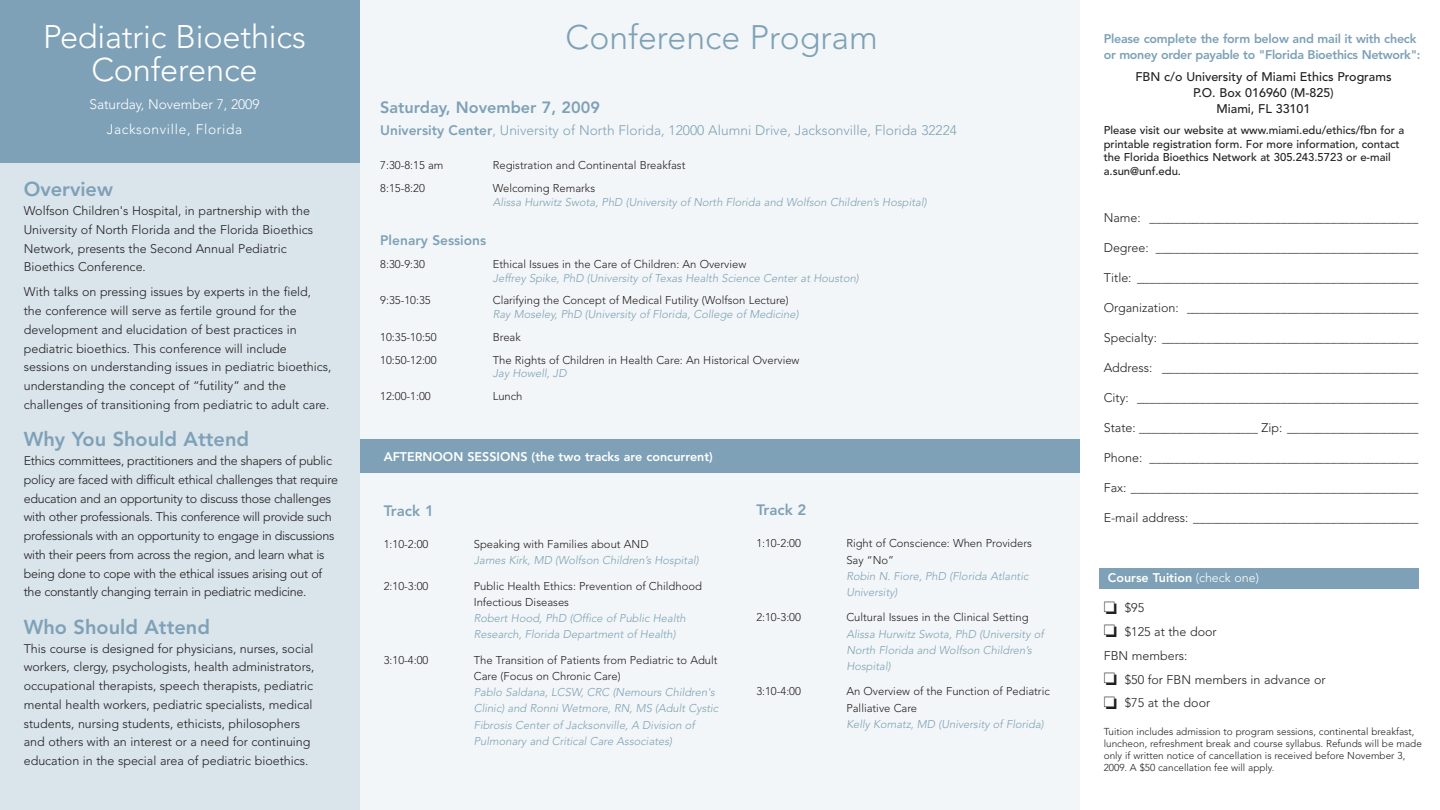
<style>
.page{position:relative;width:1440px;height:810px;background:#fff}
.page>*{position:absolute;margin:0;border:0;box-sizing:border-box;transform-origin:0 0}
.t1{font:300 33.75px "Avenir";color:#7ea1b7}
.t2{font:300 32.5px/33.8px "Avenir";letter-spacing:-.005em;color:#fff;text-align:center}
.t3{font:800 20px "Avenir";color:#7ea1b7}
.t4{font:800 16.25px "Avenir";color:#7ea1b7}
.t5{font:800 15px "Avenir";color:#7ea1b7}
.t6{font:300 13.75px "Avenir";color:#7ea1b7}
.t7{font:300 13.75px/25px "Avenir";letter-spacing:.02em;color:#fff;text-align:center}
.t8{font:800 13.75px "Avenir";color:#7ea1b7}
.t9{font:300 12.5px/18.8px "Avenir";color:#231f20}
.t10{font:300 12.5px/18.8px "Avenir";letter-spacing:-.02em;color:#231f20}
.t11{font:800 12.5px/16.2px "Avenir";letter-spacing:-.025em;color:#7ea1b7}
.t12{font:500 12.5px/15.6px "Avenir";color:#231f20;text-align:center}
.t13{font:800 12.5px "Avenir";color:#fff}
.t14{font:italic 300 11.25px/16.2px "Avenir";color:#7ea1b7}
.t15{font:300 11.25px/16.2px "Avenir";color:#231f20}
.t16{font:500 11.25px/13.8px "Avenir";color:#231f20}
.t17{font:300 10px/12px "Avenir";color:#231f20}
.s1{font-weight:800}
.s2{font-weight:300}
</style>
<div class="page">
<div style="left:360px;top:0;width:720px;height:810px;background:#f3f6f8"></div>
<div style="left:0;top:0;width:360px;height:810px;background:#d9e4eb"></div>
<div style="left:0;top:0;width:360px;height:163px;background:#7ea1b7"></div>
<div style="left:360px;top:439px;width:719px;height:34px;background:#7ea1b7"></div>
<div style="left:1099px;top:568px;width:320px;height:20px;background:#7ea1b7"></div>
<h2 class="t2" style="left:43px;top:22px;width:264px">Pediatric Bioethics<br>Conference</h2>
<p class="t7" style="left:89px;top:93px;width:172px">Saturday, November 7, 2009<br>Jacksonville, Florida</p>
<h3 class="t3" style="left:24px;top:181px;width:91px">Overview</h3>
<p class="t9" style="left:24px;top:202px;width:291px">Wolfson Children's Hospital, in partnership with the University of North Florida and the Florida Bioethics Network, presents the Second Annual Pediatric Bioethics Conference.</p>
<p class="t9" style="left:24px;top:284px;width:309px">With talks on pressing issues by experts in the field, the conference will serve as fertile ground for the development and elucidation of best practices in pediatric bioethics. This conference will include sessions on understanding issues in pediatric bioethics, understanding the concept of “futility” and the challenges of transitioning from pediatric to adult care.</p>
<h3 class="t3" style="left:24px;top:431px;width:227px">Why You Should Attend</h3>
<p class="t10" style="left:24px;top:452px;width:316px">Ethics committees, practitioners and the shapers of public policy are faced with difficult ethical challenges that require education and an opportunity to discuss those challenges with other professionals. This conference will provide such professionals with an opportunity to engage in discussions with their peers from across the region, and learn what is being done to cope with the ethical issues arising out of the constantly changing terrain in pediatric medicine.</p>
<h3 class="t3" style="left:24px;top:619px;width:188px">Who Should Attend</h3>
<p class="t9" style="left:24px;top:640px;width:292px">This course is designed for physicians, nurses, social workers, clergy, psychologists, health administrators, occupational therapists, speech therapists, pediatric mental health workers, pediatric specialists, medical students, nursing students, ethicists, philosophers and others with an interest or a need for continuing education in the special area of pediatric bioethics.</p>
<h1 class="t1" style="left:566px;top:24px;width:314px">Conference Program</h1>
<h3 class="t4" style="left:380px;top:101px;width:221px">Saturday, November 7, 2009</h3>
<p class="t6" style="left:380px;top:124px;width:578px"><span class="s1">University Center</span>, University of North Florida, 12000 Alumni Drive, Jacksonville, Florida 32224</p>
<p class="t15" style="left:380px;top:158px;width:65px">7:30-8:15 am</p>
<p class="t15" style="left:493px;top:158px;width:194px">Registration and Continental Breakfast</p>
<p class="t15" style="left:380px;top:181px;width:46px">8:15-8:20</p>
<p class="t15" style="left:493px;top:181px;width:104px">Welcoming Remarks</p>
<p class="t14" style="left:493px;top:195px;width:435px">Alissa Hurwitz Swota, PhD (University of North Florida and Wolfson Children’s Hospital)</p>
<p class="t8" style="left:380px;top:235px;width:108px">Plenary Sessions</p>
<p class="t15" style="left:380px;top:257px;width:46px">8:30-9:30</p>
<p class="t15" style="left:493px;top:257px;width:255px">Ethical Issues in the Care of Children: An Overview</p>
<p class="t14" style="left:493px;top:271px;width:368px">Jeffrey Spike, PhD (University of Texas Health Science Center at Houston)</p>
<p class="t15" style="left:380px;top:293px;width:52px">9:35-10:35</p>
<p class="t15" style="left:493px;top:293px;width:298px">Clarifying the Concept of Medical Futility (Wolfson Lecture)</p>
<p class="t14" style="left:493px;top:307px;width:307px">Ray Moseley, PhD (University of Florida, College of Medicine)</p>
<p class="t15" style="left:380px;top:330px;width:58px">10:35-10:50</p>
<p class="t15" style="left:493px;top:330px;width:30px">Break</p>
<p class="t15" style="left:380px;top:353px;width:58px">10:50-12:00</p>
<p class="t15" style="left:493px;top:353px;width:308px">The Rights of Children in Health Care: An Historical Overview</p>
<p class="t14" style="left:493px;top:366px;width:75px">Jay Howell, JD</p>
<p class="t15" style="left:380px;top:389px;width:52px">12:00-1:00</p>
<p class="t15" style="left:493px;top:389px;width:31px">Lunch</p>
<p class="t13" style="left:384px;top:451px;width:331px">AFTERNOON SESSIONS (the two tracks are concurrent)</p>
<p class="t5" style="left:384px;top:504px;width:52px">Track 1</p>
<p class="t15" style="left:384px;top:537px;width:46px">1:10-2:00</p>
<p class="t15" style="left:474px;top:537px;width:176px">Speaking with Families about AND</p>
<p class="t14" style="left:474px;top:553px;width:227px">James Kirk, MD (Wolfson Children’s Hospital)</p>
<p class="t15" style="left:384px;top:579px;width:46px">2:10-3:00</p>
<p class="t15" style="left:474px;top:579px;width:230px">Public Health Ethics: Prevention of Childhood<br>Infectious Diseases</p>
<p class="t14" style="left:474px;top:611px;width:214px">Robert Hood, PhD (Office of Public Health<br>Research, Florida Department of Health)</p>
<p class="t15" style="left:384px;top:653px;width:46px">3:10-4:00</p>
<p class="t15" style="left:474px;top:653px;width:245px">The Transition of Patients from Pediatric to Adult<br>Care (Focus on Chronic Care)</p>
<p class="t14" style="left:474px;top:685px;width:246px">Pablo Saldana, LCSW, CRC (Nemours Children's Clinic) and Ronni Wetmore, RN, MS (Adult Cystic Fibrosis Center of Jacksonville, A Division of Pulmonary and Critical Care Associates)</p>
<p class="t5" style="left:756px;top:504px;width:52px">Track 2</p>
<p class="t15" style="left:756px;top:536px;width:46px">1:10-2:00</p>
<p class="t15" style="left:846px;top:536px;width:187px">Right of Conscience: When Providers<br>Say “No”</p>
<p class="t14" style="left:846px;top:569px;width:184px">Robin N. Fiore, PhD (Florida Atlantic<br>University)</p>
<p class="t15" style="left:756px;top:610px;width:46px">2:10-3:00</p>
<p class="t15" style="left:846px;top:610px;width:184px">Cultural Issues in the Clinical Setting</p>
<p class="t14" style="left:846px;top:627px;width:199px">Alissa Hurwitz Swota, PhD (University of<br>North Florida and Wolfson Children’s<br>Hospital)</p>
<p class="t15" style="left:756px;top:684px;width:46px">3:10-4:00</p>
<p class="t15" style="left:846px;top:684px;width:205px">An Overview of the Function of Pediatric<br>Palliative Care</p>
<p class="t14" style="left:846px;top:717px;width:199px">Kelly Komatz, MD (University of Florida)</p>
<p class="t11" style="left:1104px;top:31px;width:318px">Please complete the form below and mail it with check or money order payable to "Florida Bioethics Network":</p>
<p class="t12" style="left:1135px;top:70px;width:258px">FBN c/o University of Miami Ethics Programs<br>P.O. Box 016960 (M-825)<br>Miami, FL 33101</p>
<p class="t16" style="left:1104px;top:124px;width:302px">Please visit our website at www.miami.edu/ethics/fbn for a printable registration form. For more information, contact the Florida Bioethics Network at 305.243.5723 or e-mail a.sun@unf.edu.</p>
<p class="t9" style="left:1104px;top:209px;width:316px">Name: ___________________________________________</p>
<p class="t9" style="left:1104px;top:239px;width:316px">Degree: __________________________________________</p>
<p class="t9" style="left:1104px;top:269px;width:316px">Title: _____________________________________________</p>
<p class="t9" style="left:1104px;top:299px;width:316px">Organization: _____________________________________</p>
<p class="t9" style="left:1104px;top:329px;width:316px">Specialty: _________________________________________</p>
<p class="t9" style="left:1104px;top:359px;width:316px">Address: _________________________________________</p>
<p class="t9" style="left:1104px;top:389px;width:316px">City: _____________________________________________</p>
<p class="t9" style="left:1104px;top:419px;width:316px">State: ___________________ Zip: _____________________</p>
<p class="t9" style="left:1104px;top:449px;width:316px">Phone: ___________________________________________</p>
<p class="t9" style="left:1104px;top:479px;width:316px">Fax: ______________________________________________</p>
<p class="t9" style="left:1104px;top:509px;width:316px">E-mail address: ____________________________________</p>
<p class="t13" style="left:1108px;top:573px;width:153px">Course Tuition <span class="s2">(check one)</span></p>
<p class="t9" style="left:1104px;top:597px;width:223px;line-height:23.8px">❏ $95<br>❏ $125 at the door<br>FBN members:<br>❏ $50 for FBN members in advance or ❏ $75 at the door</p>
<p class="t17" style="left:1104px;top:727px;width:320px">Tuition includes admission to program sessions, continental breakfast, luncheon, refreshment break and course syllabus. Refunds will be made only if written notice of cancellation is received before November 3, 2009. A $50 cancellation fee will apply.</p>
</div>
